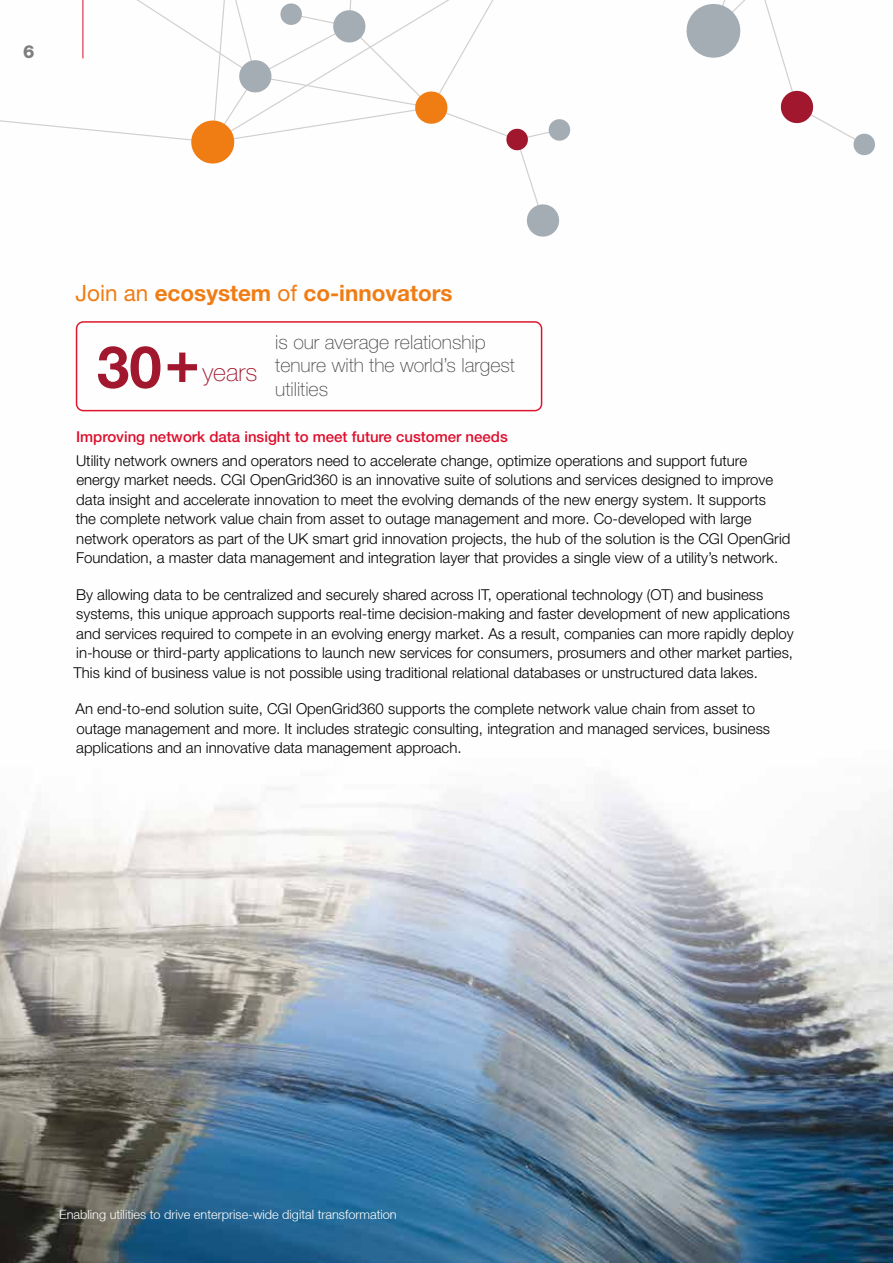
<style>
.page{position:relative;width:893px;height:1263px;background:#fff}
.page>*{position:absolute;margin:0;border:0;box-sizing:border-box;transform-origin:0 0}
.t1{font:700 58.2px "Helvetica Neue LT Pro";color:#a1172e}
.t2{font:100 24.75px "Helvetica Neue LT Pro";color:#a1172e}
.t3{font:700 22.5px "Helvetica Neue LT Std";color:#f07c14}
.t4{font:100 19.5px/23.4px "Helvetica Neue LT Pro";color:#474747}
.t5{font:800 18px "Helvetica Neue LT Std";color:#7d7e7e}
.t6{font:300 15px/19.5px "Helvetica Neue LT Std";color:#000}
.t7{font:500 15px "Helvetica Neue LT Std";color:#de0e2c}
.t8{font:300 12.75px "Helvetica Neue LT";color:#fff}
.s1{font-weight:400}
</style>
<div class="page">
<img style="left:0;top:327px;width:893px;height:936px">
<svg style="left:764px;top:0;width:111px;height:156px"></svg>
<svg style="left:686px;top:1px;width:57px;height:57px"></svg>
<svg style="left:136px;top:0;width:435px;height:237px"></svg>
<svg style="left:76px;top:321px;width:466px;height:90px"></svg>
<hr style="left:83px;top:0;width:1px;height:58px;background:#de0e2c">
<p class="t5" style="left:23px;top:41px;width:13px">6</p>
<h3 class="t3" style="left:76px;top:279px;width:379px"><span class="s1">Join an</span> ecosystem <span class="s1">of</span> co-innovators</h3>
<h1 class="t1" style="left:97px;top:330px;width:104px">30+</h1>
<h2 class="t2" style="left:202px;top:358px;width:56px">years</h2>
<h3 class="t4" style="left:275px;top:330px;width:241px">is our average relationship tenure with the world’s largest</h3>
<h3 class="t4" style="left:275px;top:377px;width:54px">utilities</h3>
<p class="t7" style="left:76px;top:428px;width:433px">Improving network data insight to meet future customer needs</p>
<p class="t6" style="left:76px;top:450px;width:716px">Utility network owners and operators need to accelerate change, optimize operations and support future energy market needs. CGI OpenGrid360 is an innovative suite of solutions and services designed to improve data insight and accelerate innovation to meet the evolving demands of the new energy system. It supports<br>the complete network value chain from asset to outage management and more. Co-developed with large network operators as part of the UK smart grid innovation projects, the hub of the solution is the CGI OpenGrid Foundation, a master data management and integration layer that provides a single view of a utility’s network.</p>
<p class="t6" style="left:74px;top:584px;width:722px">By allowing data to be centralized and securely shared across IT, operational technology (OT) and business systems, this unique approach supports real-time decision-making and faster development of new applications and services required to compete in an evolving energy market. As a result, companies can more rapidly deploy in-house or third-party applications to launch new services for consumers, prosumers and other market parties, This kind of business value is not possible using traditional relational databases or unstructured data lakes.</p>
<p class="t6" style="left:76px;top:699px;width:696px">An end-to-end solution suite, CGI OpenGrid360 supports the complete network value chain from asset to outage management and more. It includes strategic consulting, integration and managed services, business applications and an innovative data management approach.</p>
<p class="t8" style="left:59px;top:1206px;width:339px">Enabling utilities to drive enterprise-wide digital transformation</p>
</div>
